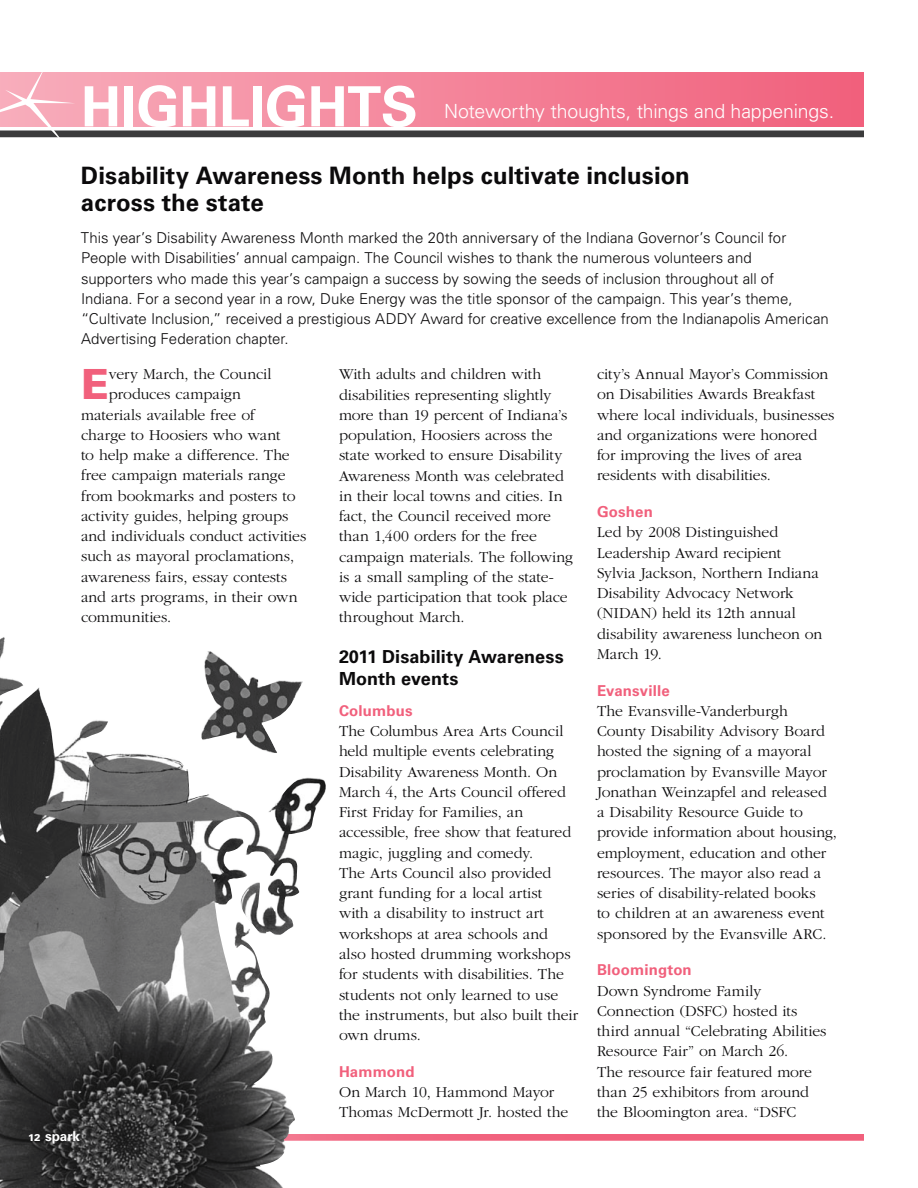
<style>
.page{position:relative;width:918px;height:1188px;background:#fff}
.page>*{position:absolute;margin:0;border:0;box-sizing:border-box;transform-origin:0 0}
.t1{font:700 55.5px "Univers";letter-spacing:-.005em;color:#fff}
.t2{font:900 41.7px "Univers";color:#f1607c}
.t3{font:700 24px/27px "Univers";letter-spacing:.005em;color:#0b0a0b}
.t4{font:300 19.5px "Univers";letter-spacing:-.01em;color:#fff}
.t5{font:700 18px/21.8px "Univers";letter-spacing:.005em;color:#0b0a0b}
.t6{font:300 15.75px/20.2px "Garamond";color:#0b0a0b}
.t7{font:300 15px/20.2px "Univers";color:#0b0a0b}
.t8{font:700 15px "Univers";letter-spacing:.01em;color:#f1607c}
.t9{font:700 13.5px "Univers";letter-spacing:-.005em;color:#fff}
.s1{font-weight:900;font-size:9.75px}
</style>
<div class="page">
<div style="left:84px;top:1134px;width:780px;height:7px;background:#f1607c"></div>
<img style="left:0;top:637px;width:331px;height:551px">
<div style="left:0;top:131px;width:864px;height:6px;background:#3b3b3c"></div>
<div style="left:0;top:72px;width:864px;height:54px;background:linear-gradient(to right,#f8aebc,#f1607c)"></div>
<svg style="left:0;top:72px;width:75px;height:66px"></svg>
<h1 class="t1" style="left:81px;top:74px;width:338px">HIGHLIGHTS</h1>
<p class="t4" style="left:444px;top:100px;width:392px">Noteworthy thoughts, things and happenings.</p>
<h3 class="t3" style="left:81px;top:162px;width:610px">Disability Awareness Month helps cultivate inclusion across the state</h3>
<p class="t7" style="left:81px;top:228px;width:749px">This year’s Disability Awareness M onth marked the 20th anniversary of the Indiana Governor’s Council for People with Disabilities’ annual campaign. The Council wishes to thank the numerous volunteers and<br>supporters who made this year’s campaign a success by sowing the seeds of inclusion throughout all of Indiana. For a second year in a row, Duke Energy was the title sponsor of the campaign. This year’s theme, “Cultivate Inclusion,” received a prestigious ADDY Award for creative excellence from the Indianapolis American Advertising Federation chapter.</p>
<h2 class="t2" style="left:81px;top:358px;width:29px">E</h2>
<p class="t6" style="left:109px;top:364px;width:164px">very March, the Council</p>
<p class="t6" style="left:109px;top:385px;width:134px">produces campaign</p>
<p class="t6" style="left:81px;top:405px;width:175px">materials available free of</p>
<p class="t6" style="left:81px;top:425px;width:201px">charge to Hoosiers who want</p>
<p class="t6" style="left:81px;top:445px;width:210px">to help make a difference. The</p>
<p class="t6" style="left:81px;top:466px;width:206px">free campaign materials range</p>
<p class="t6" style="left:81px;top:486px;width:216px">from bookmarks and posters to</p>
<p class="t6" style="left:81px;top:506px;width:209px">activity guides, helping groups</p>
<p class="t6" style="left:81px;top:526px;width:227px">and individuals conduct activities</p>
<p class="t6" style="left:81px;top:547px;width:215px">such as mayoral proclamations,</p>
<p class="t6" style="left:81px;top:567px;width:208px">awareness fairs, essay contests</p>
<p class="t6" style="left:81px;top:587px;width:218px">and arts programs, in their own</p>
<p class="t6" style="left:81px;top:607px;width:92px">communities.</p>
<p class="t9" style="left:28px;top:1128px;width:53px"><span class="s1">12</span> spark</p>
<p class="t6" style="left:339px;top:364px;width:236px">With adults and children with disabilities representing slightly more than 19 percent of Indiana’s population, Hoosiers across the state worked to ensure Disability<br>Awareness Month was celebrated in their local towns and cities. In fact, the Council received more than 1,400 orders for the free campaign materials. The following is a small sampling of the state&shy;wide participation that took place throughout March.</p>
<p class="t5" style="left:339px;top:646px;width:226px">2011 Disability Awareness<br>Month events</p>
<p class="t8" style="left:339px;top:702px;width:75px">Columbus</p>
<p class="t6" style="left:339px;top:721px;width:241px">The Columbus Area Arts Council held multiple events celebrating<br>Disability Awareness Month. On<br>March 4, the Arts Council offered<br>First Friday for Families, an accessible, free show that featured magic, juggling and comedy.<br>The Arts Council also provided grant funding for a local artist<br>with a disability to instruct art workshops at area schools and also hosted drumming workshops for students with disabilities. The students not only learned to use the instruments, but also built their own drums.</p>
<p class="t8" style="left:339px;top:1063px;width:77px">Hammond</p>
<p class="t6" style="left:339px;top:1082px;width:231px">On March 10, Hammond Mayor<br>Thomas McDermott Jr. hosted the</p>
<p class="t6" style="left:597px;top:364px;width:239px">city’s Annual Mayor’s Commission on Disabilities Awards Breakfast where local individuals, businesses and organizations were honored for improving the lives of area residents with disabilities.</p>
<p class="t8" style="left:597px;top:503px;width:57px">Goshen</p>
<p class="t6" style="left:597px;top:523px;width:227px">Led by 2008 Distinguished<br>Leadership Award recipient<br>Sylvia Jackson, Northern Indiana<br>Disability Advocacy Network (NIDAN) held its 12th annual disability awareness luncheon on<br>March 19.</p>
<p class="t8" style="left:597px;top:682px;width:74px">Evansville</p>
<p class="t6" style="left:597px;top:701px;width:241px">The Evansville-Vanderburgh County Disability Advisory Board hosted the signing of a mayoral proclamation by Evansville Mayor Jonathan Weinzapfel and released a Disability Resource Guide to provide information about housing, employment, education and other resources. The mayor also read a series of disability-related books<br>to children at an awareness event sponsored by the Evansville ARC.</p>
<p class="t8" style="left:597px;top:961px;width:96px">Bloomington</p>
<p class="t6" style="left:597px;top:981px;width:231px">Down Syndrome Family<br>Connection (DSFC) hosted its third annual “Celebrating Abilities<br>Resource Fair” on March 26.<br>The resource fair featured more than 25 exhibitors from around the Bloomington area. “DSFC</p>
</div>
